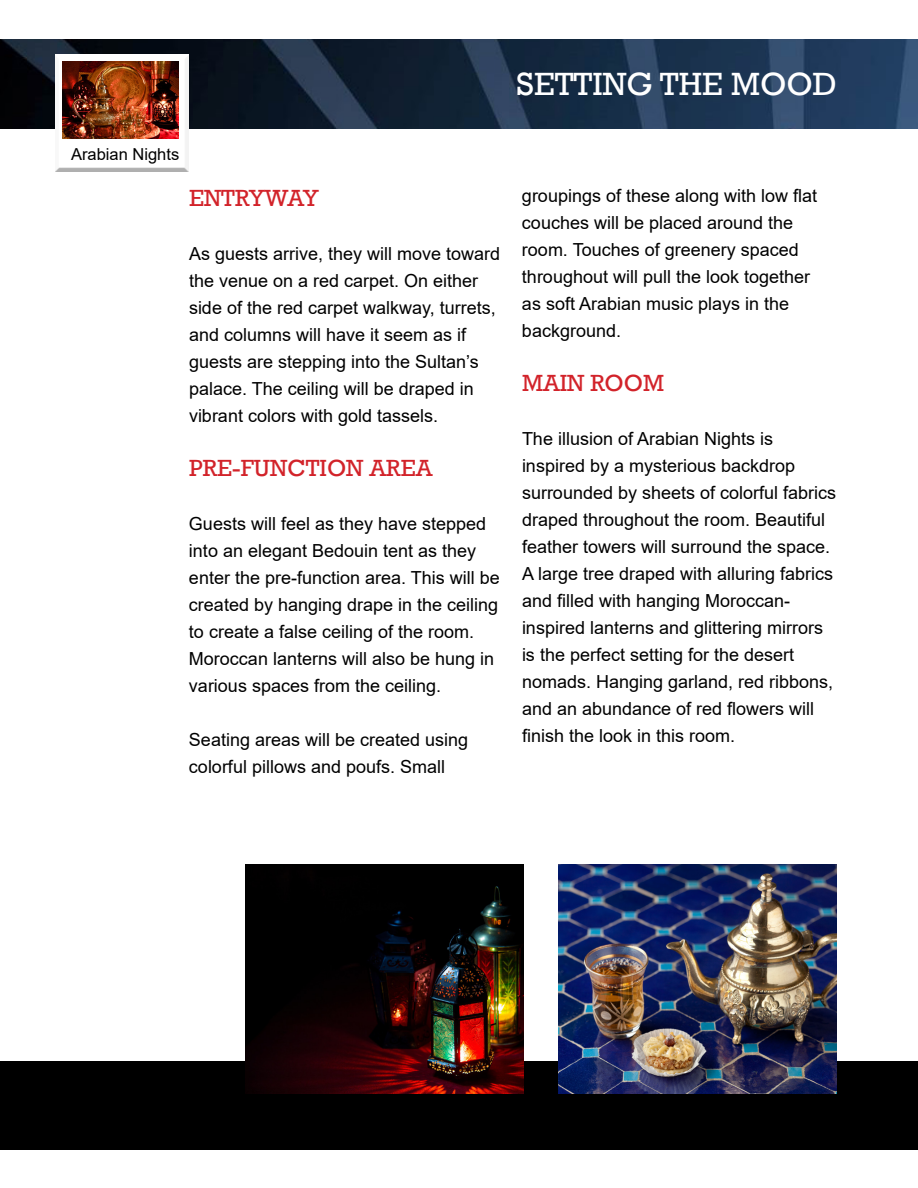
<style>
.page{position:relative;width:918px;height:1188px;background:#fff}
.page>*{position:absolute;margin:0;border:0;box-sizing:border-box;transform-origin:0 0}
.t1{font:33px "Rockwell";color:#fff}
.t2{font:24px "Rockwell";color:#d2232a}
.t3{font:18px/27px "Arial";color:#000}
.t4{font:16.5px "Arial";color:#000}
</style>
<div class="page">
<div style="left:0;top:1061px;width:918px;height:89px;background:#000"></div>
<img style="left:0;top:40px;width:918px;height:88px">
<div style="left:49px;top:48px;width:145px;height:11px;background:#fff;opacity:.75"></div>
<div style="left:49px;top:54px;width:145px;height:119px;background:#000;opacity:.45"></div>
<img style="left:63px;top:62px;width:115px;height:77px">
<img style="left:558px;top:864px;width:279px;height:229px">
<img style="left:245px;top:864px;width:279px;height:229px">
<h1 class="t1" style="left:517px;top:64px;width:322px">SETTING THE MOOD</h1>
<p class="t4" style="left:71px;top:143px;width:110px">Arabian Nights</p>
<h2 class="t2" style="left:189px;top:184px;width:131px">ENTRYWAY</h2>
<p class="t3" style="left:189px;top:240px;width:313px">As guests arrive, they will move toward the venue on a red carpet. On either side of the red carpet walkway, turrets, and columns will have it seem as if guests are stepping into the Sultan’s palace. The ceiling will be draped in vibrant colors with gold tassels.</p>
<h2 class="t2" style="left:189px;top:454px;width:245px">PRE-FUNCTION AREA</h2>
<p class="t3" style="left:189px;top:510px;width:312px">Guests will feel as they have stepped into an elegant Bedouin tent as they enter the pre-function area. This will be created by hanging drape in the ceiling to create a false ceiling of the room.<br>Moroccan lanterns will also be hung in various spaces from the ceiling.</p>
<p class="t3" style="left:189px;top:726px;width:281px">Seating areas will be created using colorful pillows and poufs. Small</p>
<p class="t3" style="left:522px;top:182px;width:297px">groupings of these along with low flat couches will be placed around the room. Touches of greenery spaced throughout will pull the look together as soft Arabian music plays in the background.</p>
<h2 class="t2" style="left:522px;top:369px;width:144px">MAIN ROOM</h2>
<p class="t3" style="left:522px;top:425px;width:316px">The illusion of Arabian Nights is inspired by a mysterious backdrop surrounded by sheets of colorful fabrics draped throughout the room. Beautiful feather towers will surround the space.<br>A large tree draped with alluring fabrics and filled with hanging Moroccan&shy;inspired lanterns and glittering mirrors is the perfect setting for the desert nomads. Hanging garland, red ribbons, and an abundance of red flowers will finish the look in this room.</p>
</div>
